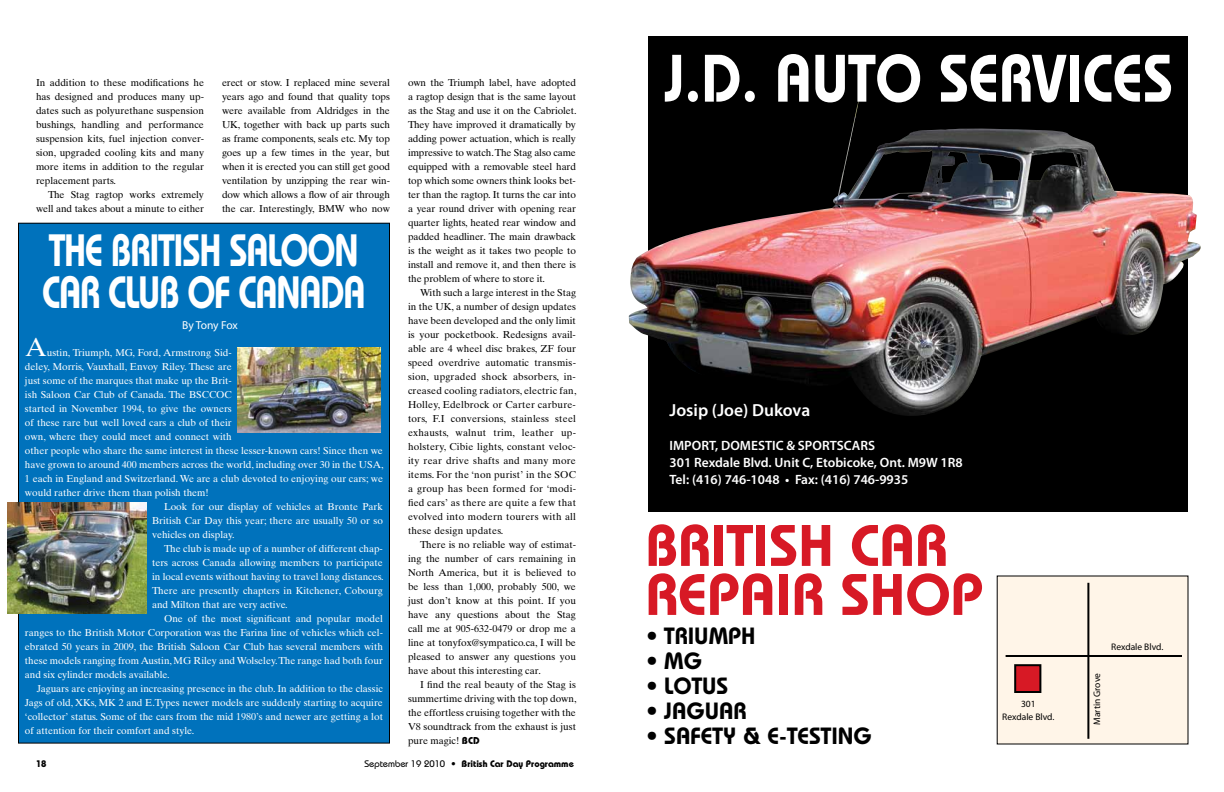
<style>
.page{position:relative;width:1224px;height:792px;background:#fff}
.page>*{position:absolute;margin:0;border:0;box-sizing:border-box;transform-origin:0 0}
.t1{font:600 66.9px "Bauhaus";color:#fff;scale:.9 1}
.t2{font:600 58.4px/49px "Bauhaus";color:#d71925}
.t3{font:600 45.2px/42px "Bauhaus";letter-spacing:-.03em;color:#fff;scale:.8 1}
.t4{font:26px "Times Ten";color:#fff}
.t5{font:600 23.5px "Bauhaus";color:#000}
.t6{font:600 17.5px "Myriad Pro";color:#fff}
.t7{font:600 13.5px/17px "Myriad Pro";color:#fff}
.t8{font:11.5px "Myriad Pro";letter-spacing:-.015em;color:#fff}
.t9{font:10px/14px "Times Ten";color:#000;text-align:justify}
.t10{font:10px "Times Ten";color:#fff}
.t11{font:700 9.5px "Bauhaus";color:#000}
.t12{font:9.5px/13px "Myriad Pro";color:#000;text-align:center}
.s1{font-family:"Bauhaus";font-weight:700}
.s2{font-weight:500}
.s3{font-weight:800}
</style>
<div class="page">
<div style="left:997px;top:576px;width:191px;height:168px;background:#fff5e8"></div>
<div style="left:18px;top:223px;width:372px;height:520px;background:#0072bc"></div>
<img style="left:238px;top:348px;width:143px;height:85px">
<img style="left:7px;top:502px;width:139px;height:111px">
<div style="left:648px;top:36px;width:540px;height:476px;background:#000"></div>
<img style="left:628px;top:68px;width:573px;height:348px">
<hr style="left:1087px;top:583px;width:2px;height:156px;background:#000">
<hr style="left:1006px;top:655px;width:176px;height:2px;background:#000">
<div style="left:1015px;top:665px;width:25px;height:27px;background:#d71925"></div>
<div style="left:1014px;top:664px;width:27px;height:29px;border:2px solid #000"></div>
<p class="t9" style="left:222px;top:75px;width:170px">erect or stow. I replaced mine several years ago and found that quality tops were available from Aldridges in the UK, together with back up parts such as frame components, seals etc. My top goes up a few times in the year, but when it is erected you can still get good ventilation by unzipping the rear win&shy;dow which allows a flow of air through the car. Interestingly, BMW who now</p>
<p class="t9" style="left:408px;top:75px;width:170px">own the Triumph label, have adopted a ragtop design that is the same layout as the Stag and use it on the Cabriolet.<br>They have improved it dramatically by adding power actuation, which is really impressive to watch. The Stag also came equipped with a removable steel hard top which some owners think looks bet&shy;ter than the ragtop. It turns the car into a year round driver with opening rear quarter lights, heated rear window and padded headliner. The main drawback is the weight as it takes two people to install and remove it, and then there is the problem of where to store it.</p>
<p class="t9" style="left:408px;top:285px;width:170px;text-indent:12px">With such a large interest in the Stag in the UK, a number of design updates have been developed and the only limit is your pocketbook. Redesigns avail&shy;able are 4 wheel disc brakes, ZF four speed overdrive automatic transmis&shy;sion, upgraded shock absorbers, in&shy;creased cooling radiators, electric fan, Holley, Edelbrock or Carter carbure&shy;tors, F.I conversions, stainless steel exhausts, walnut trim, leather up&shy;holstery, Cibie lights, constant veloc&shy;ity rear drive shafts and many more items. For the ‘non purist’ in the SOC a group has been formed for ‘modi&shy;fied cars’ as there are quite a few that evolved into modern tourers with all these design updates.</p>
<p class="t9" style="left:408px;top:537px;width:170px;text-indent:12px">There is no reliable way of estimat&shy;ing the number of cars remaining in North America, but it is believed to be less than 1,000, probably 500, we just don’t know at this point. If you have any questions about the Stag call me at 905-632-0479 or drop me a line at tonyfox@sympatico.ca, I will be pleased to answer any questions you have about this interesting car.</p>
<p class="t9" style="left:408px;top:677px;width:170px;text-indent:12px">I find the real beauty of the Stag is summertime driving with the top down, the effortless cruising together with the V8 soundtrack from the exhaust is just pure magic! <span class="s1">BCD</span></p>
<p class="t9" style="left:36px;top:75px;width:170px">In addition to these modifications he has designed and produces many up&shy;dates such as polyurethane suspension bushings, handling and performance suspension kits, fuel injection conver&shy;sion, upgraded cooling kits and many more items in addition to the regular replacement parts.</p>
<p class="t9" style="left:36px;top:187px;width:169px;text-align:right">The Stag ragtop works extremely well and takes about a minute to either</p>
<h3 class="t3" style="left:42px;top:228px;width:406px">THE BRITISH SALOON<br>CAR CLUB OF CANADA</h3>
<p class="t8" style="left:182px;top:318px;width:57px">By Tony Fox</p>
<h3 class="t4" style="left:25px;top:331px;width:23px">A</h3>
<p class="t10" style="left:47px;top:346px;width:186px">ustin, Triumph, MG, Ford, Armstrong Sid-</p>
<p class="t10" style="left:25px;top:360px;width:208px">deley, Morris, Vauxhall, Envoy Riley. These are</p>
<p class="t10" style="left:25px;top:374px;width:208px">just some of the marques that make up the Brit-</p>
<p class="t10" style="left:25px;top:388px;width:208px">ish Saloon Car Club of Canada. The BSCCOC</p>
<p class="t10" style="left:25px;top:402px;width:208px">started in November 1994, to give the owners</p>
<p class="t10" style="left:25px;top:416px;width:208px">of these rare but well loved cars a club of their</p>
<p class="t10" style="left:25px;top:430px;width:208px">own, where they could meet and connect with</p>
<p class="t10" style="left:25px;top:444px;width:359px">other people who share the same interest in these lesser-known cars! Since then we</p>
<p class="t10" style="left:25px;top:458px;width:360px">have grown to around 400 members across the world, including over 30 in the USA,</p>
<p class="t10" style="left:25px;top:472px;width:360px">1 each in England and Switzerland. We are a club devoted to enjoying our cars; we</p>
<p class="t10" style="left:25px;top:486px;width:185px">would rather drive them than polish them!</p>
<p class="t10" style="left:164px;top:500px;width:220px">Look for our display of vehicles at Bronte Park</p>
<p class="t10" style="left:152px;top:514px;width:232px">British Car Day this year; there are usually 50 or so</p>
<p class="t10" style="left:152px;top:528px;width:84px">vehicles on display.</p>
<p class="t10" style="left:164px;top:542px;width:220px">The club is made up of a number of different chap-</p>
<p class="t10" style="left:152px;top:556px;width:232px">ters across Canada allowing members to participate</p>
<p class="t10" style="left:152px;top:570px;width:233px">in local events without having to travel long distances.</p>
<p class="t10" style="left:152px;top:584px;width:232px">There are presently chapters in Kitchener, Cobourg</p>
<p class="t10" style="left:152px;top:598px;width:137px">and Milton that are very active.</p>
<p class="t10" style="left:164px;top:612px;width:220px">One of the most significant and popular model</p>
<p class="t10" style="left:25px;top:626px;width:359px">ranges to the British Motor Corporation was the Farina line of vehicles which cel-</p>
<p class="t10" style="left:25px;top:640px;width:359px">ebrated 50 years in 2009, the British Saloon Car Club has several members with</p>
<p class="t10" style="left:25px;top:654px;width:359px">these models ranging from Austin, MG Riley and Wolseley. The range had both four</p>
<p class="t10" style="left:25px;top:668px;width:146px">and six cylinder models available.</p>
<p class="t10" style="left:37px;top:682px;width:347px">Jaguars are enjoying an increasing presence in the club. In addition to the classic</p>
<p class="t10" style="left:25px;top:696px;width:359px">Jags of old, XKs, MK 2 and E.Types newer models are suddenly starting to acquire</p>
<p class="t10" style="left:25px;top:710px;width:359px">‘collector’ status. Some of the cars from the mid 1980’s and newer are getting a lot</p>
<p class="t10" style="left:25px;top:724px;width:171px">of attention for their comfort and style.</p>
<p class="t11" style="left:36px;top:758px;width:12px">18</p>
<p class="t11" style="left:364px;top:758px;width:211px"><span class="s2">September 19 2010</span> <span class="s3">•</span> British Car Day Programme</p>
<h1 class="t1" style="left:665px;top:38px;width:567px">J.D. AUTO SERVICES</h1>
<h3 class="t6" style="left:670px;top:399px;width:142px">Josip (Joe) Dukova</h3>
<h3 class="t7" style="left:670px;top:437px;width:295px">IMPORT, DOMESTIC &amp; SPORTSCARS<br>301 Rexdale Blvd. Unit C, Etobicoke, Ont. M9W 1R8<br>Tel: (416) 746-1048 • Fax: (416) 746-9935</h3>
<h2 class="t2" style="left:646px;top:520px;width:339px">BRITISH CAR<br>REPAIR SHOP</h2>
<h3 class="t5" style="left:646px;top:622px;width:111px">• TRIUMPH</h3>
<h3 class="t5" style="left:646px;top:647px;width:58px">• MG</h3>
<h3 class="t5" style="left:646px;top:672px;width:84px">• LOTUS</h3>
<h3 class="t5" style="left:646px;top:697px;width:102px">• JAGUAR</h3>
<h3 class="t5" style="left:646px;top:722px;width:227px">• SAFETY &amp; E-TESTING</h3>
<p class="t12" style="left:1002px;top:697px;width:53px">301<br>Rexdale Blvd.</p>
<p class="t12" style="left:1090px;top:725px;width:53px;rotate:-90deg">Martin Grove</p>
<p class="t12" style="left:1111px;top:640px;width:53px">Rexdale Blvd.</p>
</div>
